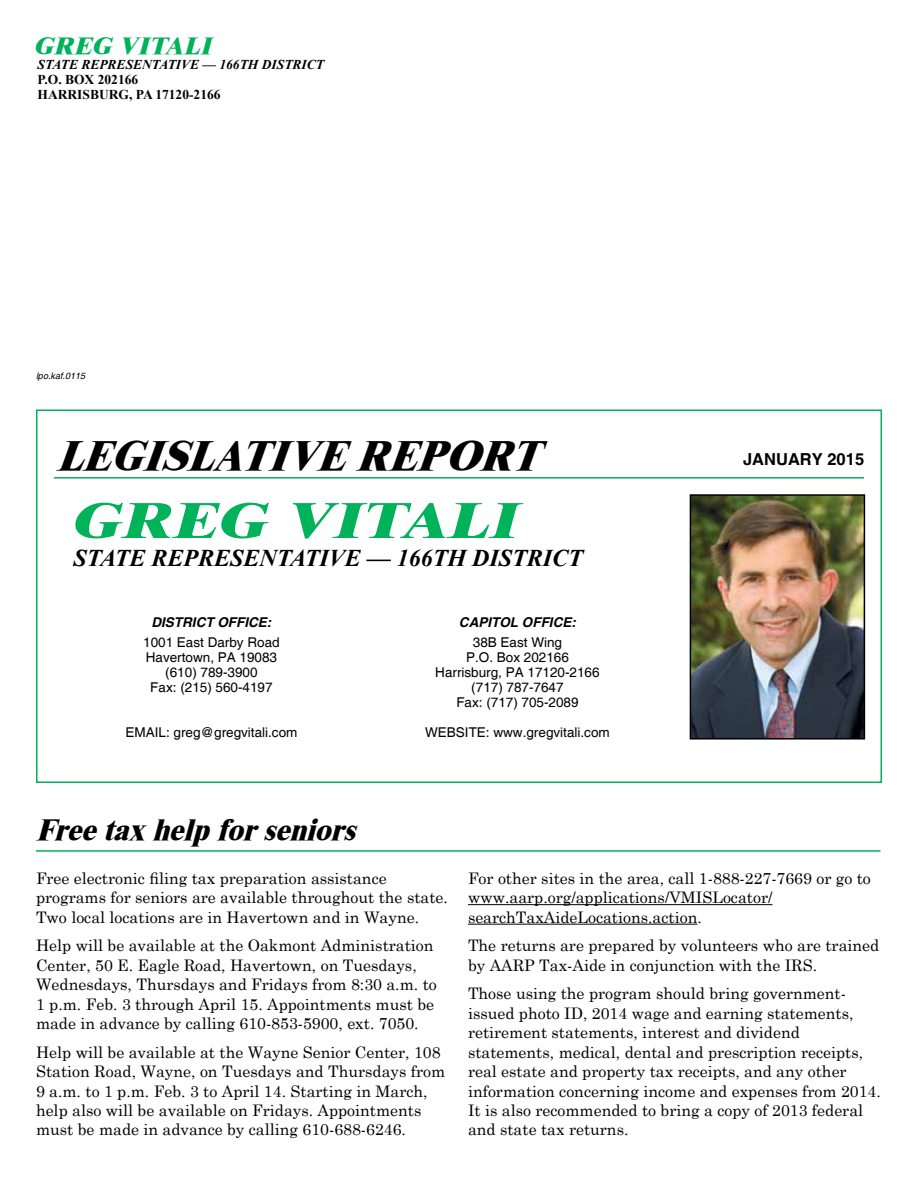
<style>
.page{position:relative;width:918px;height:1188px;background:#fff}
.page>*{position:absolute;margin:0;border:0;box-sizing:border-box;transform-origin:0 0}
.t1{font:italic 800 51px "Times New Roman";color:#00b25a;scale:1.3 1}
.t2{font:italic 800 42px "Times New Roman";color:#000}
.t3{font:italic 800 30px "Times New Roman";color:#000}
.t4{font:italic 700 24px "Times New Roman";color:#000}
.t5{font:italic 800 24px "Times New Roman";color:#00b25a;scale:1.1 1}
.t6{font:700 16.5px "Helvetica";color:#000}
.t7{font:15.9px/19.5px "Century Schoolbook";color:#000}
.t8{font:13.5px/15px "Helvetica";color:#000;text-align:center}
.t9{font:700 13.5px/15px "Times New Roman";color:#000}
.t10{font:italic 700 13.5px "Times New Roman";color:#000}
.t11{font:italic 700 13.5px "Helvetica";color:#000}
.t12{font:italic 9px "Helvetica";color:#000}
</style>
<div class="page">
<hr style="left:36px;top:850px;width:844px;height:2px;background:#00b25a">
<div style="left:36px;top:410px;width:846px;height:373px;border:2px solid #00b25a"></div>
<hr style="left:54px;top:477px;width:810px;height:2px;background:#00b25a">
<img style="left:693px;top:497px;width:169px;height:240px">
<div style="left:690px;top:494px;width:175px;height:246px;border:2px solid #000"></div>
<hr style="left:468px;top:904px;width:304px;height:1px;background:#000">
<hr style="left:468px;top:924px;width:229px;height:1px;background:#000">
<h3 class="t5" style="left:33px;top:32px;width:170px">GREG VITALI</h3>
<p class="t10" style="left:38px;top:55px;width:288px">STATE REPRESENTATIVE — 166TH DISTRICT</p>
<p class="t9" style="left:38px;top:72px;width:185px">P.O. Box 202166<br>HARRISBURG, PA 17120-2166</p>
<p class="t12" style="left:36px;top:370px;width:51px">lpo.kaf.0115</p>
<h2 class="t2" style="left:56px;top:431px;width:501px">LEGISLATIVEREPORT</h2>
<h1 class="t1" style="left:69px;top:490px;width:358px">GREG VITALI</h1>
<h3 class="t4" style="left:73px;top:542px;width:511px">STATE REPRESENTATIVE — 166TH DISTRICT</h3>
<p class="t11" style="left:151px;top:614px;width:122px">DISTRICT OFFICE:</p>
<p class="t11" style="left:459px;top:614px;width:119px">CAPITOL OFFICE:</p>
<p class="t8" style="left:143px;top:636px;width:138px">1001 East Darby Road</p>
<p class="t8" style="left:473px;top:636px;width:91px">38B East Wing</p>
<p class="t8" style="left:146px;top:651px;width:133px">Havertown, PA 19083</p>
<p class="t8" style="left:466px;top:651px;width:104px">P.O. Box 202166</p>
<p class="t8" style="left:165px;top:666px;width:94px">(610) 789-3900</p>
<p class="t8" style="left:435px;top:666px;width:166px">Harrisburg, PA 17120-2166</p>
<p class="t8" style="left:150px;top:681px;width:124px">Fax: (215) 560-4197</p>
<p class="t8" style="left:456px;top:681px;width:124px">(717) 787-7647<br>Fax: (717) 705-2089</p>
<p class="t8" style="left:125px;top:726px;width:174px">EMAIL: greg@gregvitali.com</p>
<p class="t8" style="left:425px;top:726px;width:186px">WEBSITE: www.gregvitali.com</p>
<p class="t6" style="left:743px;top:449px;width:123px">JANUARY 2015</p>
<h3 class="t3" style="left:36px;top:812px;width:330px">Freetaxhelpforseniors</h3>
<p class="t7" style="left:36px;top:867px;width:413px">Free electronic filing tax preparation assistance programs for seniors are available throughout the state.<br>Two local locations are in Havertown and in Wayne.</p>
<p class="t7" style="left:36px;top:934px;width:402px">Help will be available at the Oakmont Administration Center, 50 E. Eagle Road, Havertown, on Tuesdays, Wednesdays, Thursdays and Fridays from 8:30 a.m. to 1 p.m. Feb. 3 through April 15. Appointments must be made in advance by calling 610-853-5900, ext. 7050.</p>
<p class="t7" style="left:36px;top:1041px;width:411px">Help will be available at the Wayne Senior Center, 108<br>Station Road, Wayne, on Tuesdays and Thursdays from 9 a.m. to 1 p.m. Feb. 3 to April 14. Starting in March, help also will be available on Fridays. Appointments must be made in advance by calling 610-688-6246.</p>
<p class="t7" style="left:468px;top:867px;width:404px">For other sites in the area, call 1-888-227-7669 or go to www.aarp.org/applications/VMISLocator/ searchTaxAideLocations.action.</p>
<p class="t7" style="left:468px;top:934px;width:413px">The returns are prepared by volunteers who are trained by AARP Tax-Aide in conjunction with the IRS.</p>
<p class="t7" style="left:468px;top:982px;width:414px">Those using the program should bring government&shy;issued photo ID, 2014 wage and earning statements, retirement statements, interest and dividend statements, medical, dental and prescription receipts, real estate and property tax receipts, and any other information concerning income and expenses from 2014.<br>It is also recommended to bring a copy of 2013 federal and state tax returns.</p>
</div>
